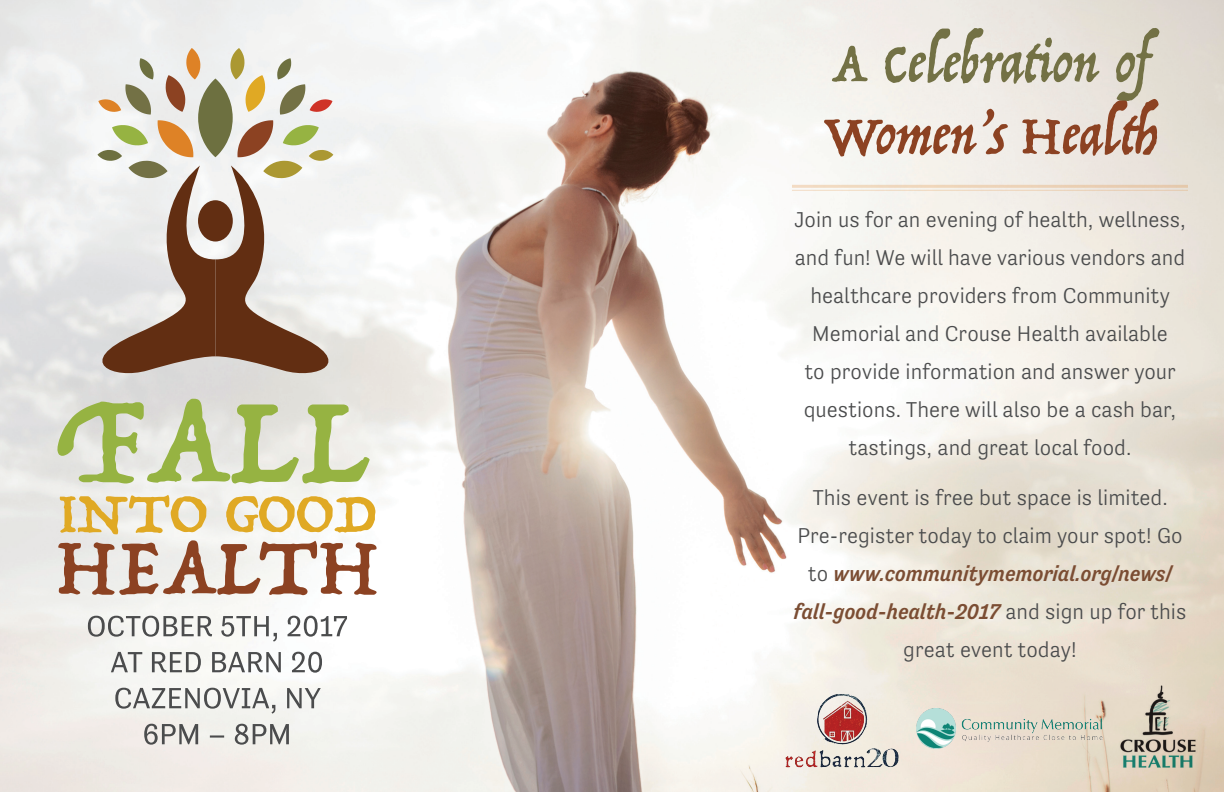
<style>
.page{position:relative;width:1224px;height:792px;background:#fff}
.page>*{position:absolute;margin:0;border:0;box-sizing:border-box;transform-origin:0 0}
.t1{font:60px "Trattatello";color:#737145}
.t2{font:60px "Trattatello";color:#8c4222}
.t3{font:300 22px/38px "Tenso";color:#4b4c4d;text-align:center}
.s1{font-weight:500;font-style:italic;color:#7b4d33}
</style>
<div class="page">
<img style="left:0;top:0;width:1224px;height:792px">
<svg style="left:57px;top:399px;width:313px;height:85px;background:#cad4aa"></svg>
<svg style="left:60px;top:495px;width:146px;height:39px"></svg>
<svg style="left:226px;top:496px;width:149px;height:37px"></svg>
<svg style="left:58px;top:540px;width:319px;height:55px"></svg>
<svg style="left:72px;top:48px;width:287px;height:332px"></svg>
<svg style="left:144px;top:724px;width:145px;height:21px;background:#c0bfbc"></svg>
<svg style="left:115px;top:688px;width:206px;height:26px"></svg>
<svg style="left:111px;top:652px;width:211px;height:21px"></svg>
<svg style="left:88px;top:616px;width:259px;height:26px"></svg>
<hr style="left:792px;top:185px;width:396px;height:3px;background:#de8226">
<hr style="left:792px;top:190px;width:396px;height:1px;background:#de8226">
<img style="left:906px;top:704px;width:206px;height:49px">
<img style="left:780px;top:683px;width:126px;height:91px">
<img style="left:1112px;top:683px;width:88px;height:91px">
<h1 class="t1" style="left:831px;top:25px;width:320px">A Celebration of</h1>
<h1 class="t2" style="left:823px;top:97px;width:335px">Women’s Health</h1>
<p class="t3" style="left:794px;top:200px;width:393px">Join us for an evening of health, wellness, and fun! We will have various vendors and healthcare providers from Community Memorial and Crouse Health available<br>to provide information and answer your questions. There will also be a cash bar, tastings, and great local food.</p>
<p class="t3" style="left:794px;top:478px;width:394px">This event is free but space is limited.<br>Pre-register today to claim your spot! Go to <span class="s1">www.communitymemorial.org/news/ fall-good-health-2017</span> and sign up for this great event today!</p>
</div>
